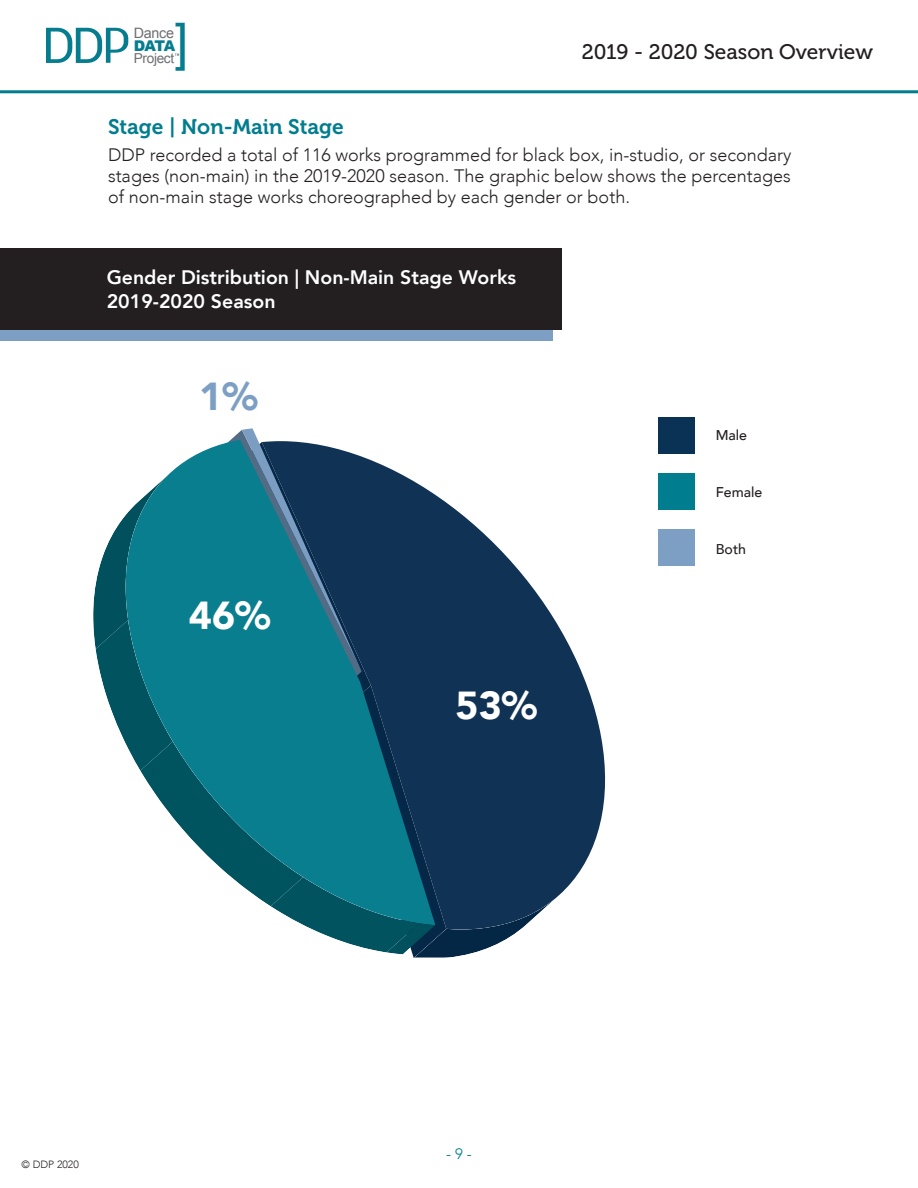
<style>
.page{position:relative;width:918px;height:1188px;background:#fff}
.page>*{position:absolute;margin:0;border:0;box-sizing:border-box;transform-origin:0 0}
.t1{font:49.5px "Roboto";color:#057d8f}
.t2{font:900 39px "Avenir";color:#fff}
.t3{font:900 39px "Avenir";color:#7c9fc3}
.t4{font:21px "Museo 500";color:#231f20}
.t5{font:21px "Museo 700";color:#007d8e}
.t6{font:800 19.5px/23.4px "Avenir";color:#fff}
.t7{font:300 18px/21px "Avenir";color:#231f20;text-align:justify}
.t8{font:300 15px "Avenir";color:#007d8e}
.t9{font:900 14.85px "Arial";color:#057d8f}
.t10{font:14.4px "Arial";letter-spacing:-.02em;color:#6d6e71}
.t11{font:500 14.1px "Avenir";color:#231f20}
.t12{font:13.65px "Arial";letter-spacing:-.025em;color:#6d6e71}
.t13{font:300 10.5px "Avenir";color:#231f20}
</style>
<div class="page">
<hr style="left:0;top:90px;width:918px;height:3px;background:#007d8e">
<svg style="left:46px;top:28px;width:82px;height:35px"></svg>
<svg style="left:559px;top:627px;width:47px;height:268px;fill:#103254"></svg>
<svg style="left:93px;top:428px;width:466px;height:530px"></svg>
<div style="left:658px;top:473px;width:37px;height:37px;background:#007d8e"></div>
<div style="left:658px;top:417px;width:37px;height:37px;background:#0a3255"></div>
<div style="left:658px;top:529px;width:37px;height:37px;background:#7c9fc3"></div>
<div style="left:0;top:259px;width:553px;height:82px;background:#7c9fc3"></div>
<div style="left:0;top:248px;width:562px;height:82px;background:#231f20"></div>
<h1 class="t1" style="left:176px;top:10px;width:15px">]</h1>
<p class="t10" style="left:134px;top:24px;width:42px">Dance</p>
<p class="t9" style="left:134px;top:35px;width:43px">DATA</p>
<p class="t12" style="left:134px;top:49px;width:42px">Project</p>
<p class="t4" style="left:582px;top:40px;width:293px">2019 - 2020 Season Overview</p>
<p class="t5" style="left:108px;top:115px;width:237px">Stage | Non-Main Stage</p>
<p class="t7" style="left:108px;top:145px;width:685px">DDP recorded a total of 116 works programmed for black box, in-studio, or secondary stages (non-main) in the 2019-2020 season. The graphic below shows the percentages of non-main stage works choreographed by each gender or both.</p>
<p class="t6" style="left:107px;top:266px;width:411px">Gender Distribution | Non-Main Stage Works<br>2019-2020 Season</p>
<h2 class="t3" style="left:199px;top:363px;width:60px">1%</h2>
<h2 class="t2" style="left:189px;top:582px;width:83px">46%</h2>
<h2 class="t2" style="left:456px;top:672px;width:83px">53%</h2>
<p class="t11" style="left:716px;top:423px;width:33px">Male</p>
<p class="t11" style="left:716px;top:480px;width:48px">Female</p>
<p class="t11" style="left:716px;top:537px;width:32px">Both</p>
<p class="t13" style="left:22px;top:1158px;width:59px">© DDP 2020</p>
<p class="t8" style="left:446px;top:1145px;width:27px">- 9 -</p>
</div>
